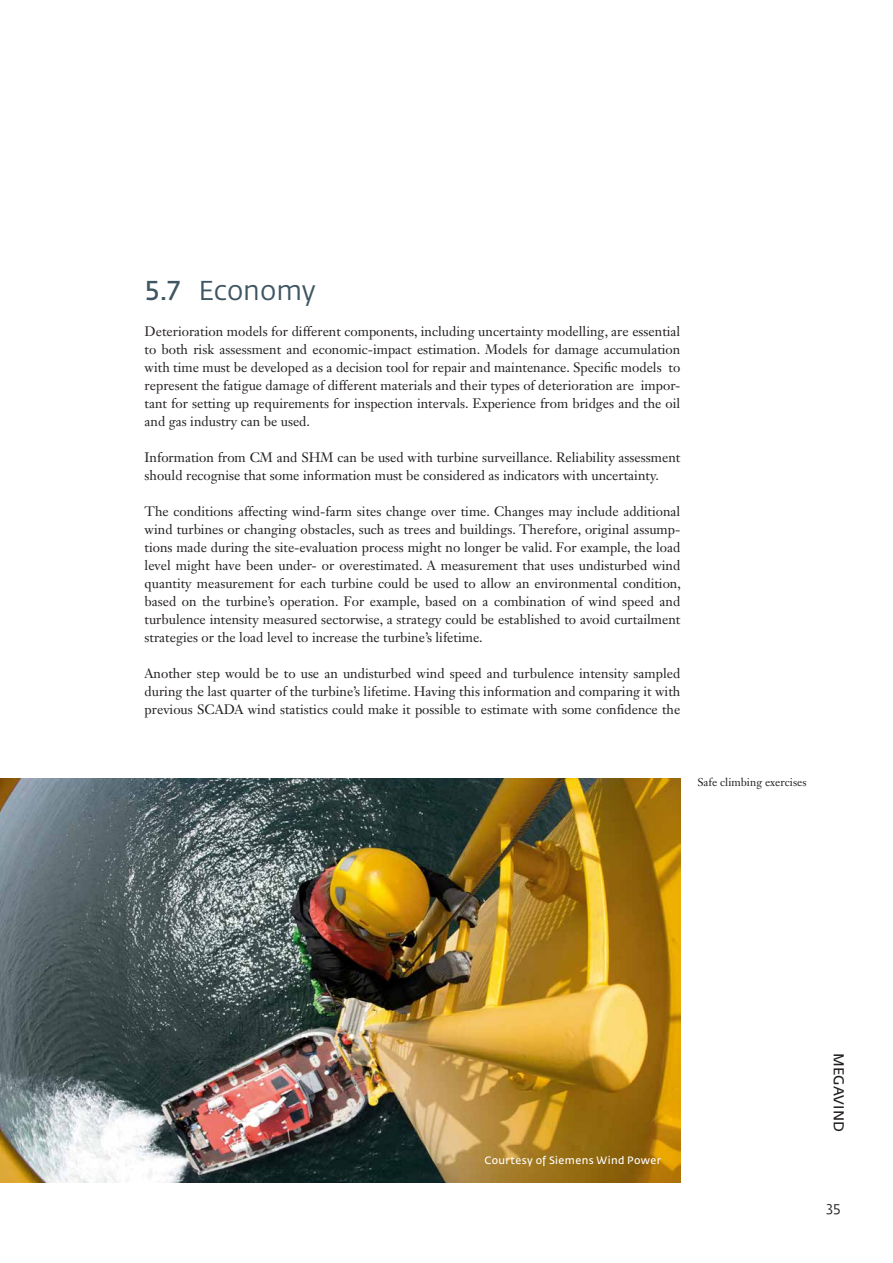
<style>
.page{position:relative;width:893px;height:1263px;background:#fff}
.page>*{position:absolute;margin:0;border:0;box-sizing:border-box;transform-origin:0 0}
.t1{font:27px "Fedra Sans Pro";color:#3e5562}
.t2{font:14.25px "Fedra Sans Pro";letter-spacing:.01em;color:#231f20}
.t3{font:14.25px "Fedra Sans Pro";color:#231f20}
.t4{font:13.5px/18px "Janson Text LT Std";color:#231f20;text-align:justify}
.t5{font:11.25px "Janson Text LT Std";color:#231f20}
.t6{font:10.5px "Fedra Sans Pro";letter-spacing:.04em;color:#fff}
.s1{font-style:inherit}
</style>
<div class="page">
<img style="left:0;top:778px;width:680px;height:404px">
<h1 class="t1" style="left:145px;top:274px;width:173px"><span class="s1">5.7</span> Economy</h1>
<p class="t4" style="left:145px;top:322px;width:537px">Deterioration models for different components, including uncertainty modelling, are essential to both risk assessment and economic-impact estimation. Models for damage accumulation with time must be developed as a decision tool for repair and maintenance. Specific models to represent the fatigue damage of different materials and their types of deterioration are impor&shy;tant for setting up requirements for inspection intervals. Experience from bridges and the oil and gas industry can be used.</p>
<p class="t4" style="left:145px;top:448px;width:537px">Information from CM and SHM can be used with turbine surveillance. Reliability assessment should recognise that some information must be considered as indicators with uncertainty.</p>
<p class="t4" style="left:145px;top:502px;width:538px">The conditions affecting wind-farm sites change over time. Changes may include additional wind turbines or changing obstacles, such as trees and buildings. Therefore, original assump&shy;tions made during the site-evaluation process might no longer be valid. For example, the load level might have been under- or overestimated. A measurement that uses undisturbed wind quantity measurement for each turbine could be used to allow an environmental condition, based on the turbine’s operation. For example, based on a combination of wind speed and turbulence intensity measured sectorwise, a strategy could be established to avoid curtailment strategies or the load level to increase the turbine’s lifetime.</p>
<p class="t4" style="left:145px;top:664px;width:537px">Another step would be to use an undisturbed wind speed and turbulence intensity sampled during the last quarter of the turbine’s lifetime. Having this information and comparing it with previous SCADA wind statistics could make it possible to estimate with some confidence the</p>
<p class="t5" style="left:697px;top:775px;width:111px">Safe climbing exercises</p>
<p class="t6" style="left:484px;top:1154px;width:178px">Courtesy of Siemens Wind Power</p>
<p class="t2" style="left:848px;top:1053px;width:81px;rotate:90deg">MEGAVIND</p>
<p class="t3" style="left:826px;top:1198px;width:16px">35</p>
</div>
